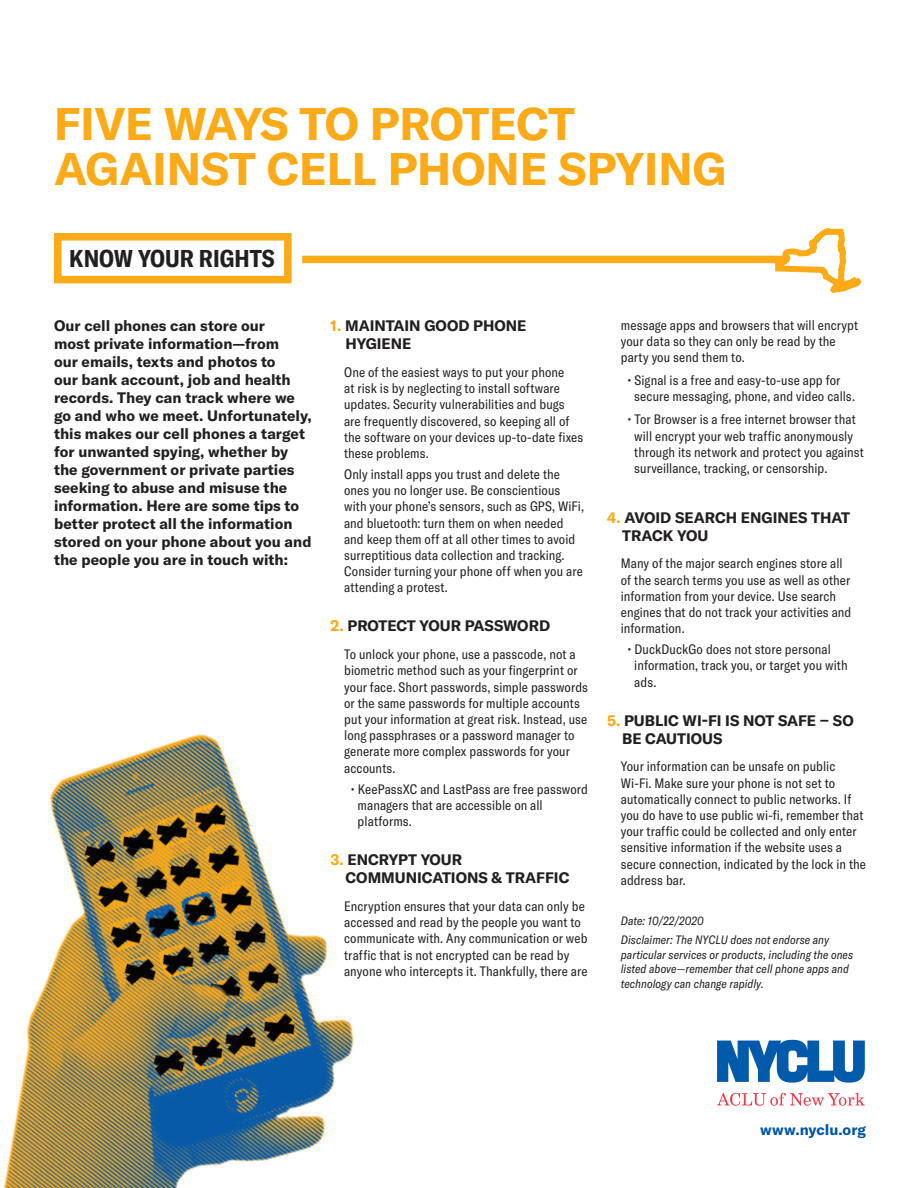
<style>
.page{position:relative;width:918px;height:1188px;background:#fff}
.page>*{position:absolute;margin:0;border:0;box-sizing:border-box;transform-origin:0 0}
.Title_Card{font:700 45px/45px "GT America";color:#fcaa17}
.t1{font:700 condensed 24px "GT America";color:#231f20}
.P1{font:700 15px/18px "GT America";color:#231f20}
.Header_1{font:700 15px/18px "GT America";color:#231f20}
.t2{font:700 15px "GT America";color:#05a}
.Bullets{font:condensed 13.5px/16.2px "GT America";letter-spacing:.005em;color:#231f20}
.sub_bullets{font:condensed 13.5px/16.2px "GT America";letter-spacing:.005em;color:#231f20}
.Paragraph_Style_1{font:condensed 13.5px/16.2px "GT America";letter-spacing:.005em;color:#231f20}
.Bullets-2{font:italic condensed 12px/14.4px "GT America";letter-spacing:.005em;color:#231f20}
.s1{color:#fcaa17}
</style>
<div class="page">
<div style="left:302px;top:256px;width:517px;height:7px;background:#fcaa17"></div>
<div style="left:54px;top:233px;width:238px;height:50px;border:8px solid #fcaa17"></div>
<svg style="left:772px;top:228px;width:90px;height:65px"></svg>
<svg style="left:717px;top:1040px;width:148px;height:43px"></svg>
<svg style="left:717px;top:1093px;width:148px;height:13px"></svg>
<img style="left:3px;top:734px;width:351px;height:454px">
<p class="Title_Card" style="left:54px;top:101px;width:674px">FIVE WAYS TO PROTECT<br>AGAINST CELL PHONE SPYING</p>
<p class="t1" style="left:69px;top:244px;width:207px">KNOW YOUR RIGHTS</p>
<p class="P1" style="left:54px;top:317px;width:259px">Our cell phones can store our<br>most private information—from<br>our emails, texts and photos to<br>our bank account, job and health records. They can track where we go and who we meet. Unfortunately, this makes our cell phones a target for unwanted spying, whether by the government or private parties seeking to abuse and misuse the information. Here are some tips to better protect all the information stored on your phone about you and the people you are in touch with:</p>
<p class="Header_1" style="left:345px;top:317px;width:183px;text-indent:-15px"><span class="s1">1.</span> MAINTAIN GOOD PHONE<br>HYGIENE</p>
<p class="Bullets" style="left:344px;top:364px;width:241px">One of the easiest ways to put your phone<br>at risk is by neglecting to install software updates. Security vulnerabilities and bugs are frequently discovered, so keeping all of the software on your devices up-to-date fixes these problems.</p>
<p class="Bullets" style="left:344px;top:466px;width:241px">Only install apps you trust and delete the ones you no longer use. Be conscientious with your phone’s sensors, such as GPS, WiFi, and bluetooth: turn them on when needed and keep them off at all other times to avoid surreptitious data collection and tracking.<br>Consider turning your phone off when you are attending a protest.</p>
<p class="Header_1" style="left:331px;top:617px;width:221px"><span class="s1">2.</span> PROTECT YOUR PASSWORD</p>
<p class="Bullets" style="left:344px;top:646px;width:245px">To unlock your phone, use a passcode, not a biometric method such as your fingerprint or your face. Short passwords, simple passwords or the same passwords for multiple accounts put your information at great risk. Instead, use long passphrases or a password manager to generate more complex passwords for your accounts.</p>
<p class="Paragraph_Style_1" style="left:358px;top:781px;width:232px;text-indent:-7px">• KeePassXC and LastPass are free password managers that are accessible on all platforms.</p>
<p class="Header_1" style="left:345px;top:851px;width:225px;text-indent:-15px"><span class="s1">3.</span> ENCRYPT YOUR<br>COMMUNICATIONS &amp; TRAFFIC</p>
<p class="Bullets" style="left:344px;top:898px;width:245px">Encryption ensures that your data can only be accessed and read by the people you want to communicate with. Any communication or web traffic that is not encrypted can be read by anyone who intercepts it. Thankfully, there are</p>
<p class="Bullets" style="left:621px;top:317px;width:239px">message apps and browsers that will encrypt your data so they can only be read by the party you send them to.</p>
<p class="sub_bullets" style="left:634px;top:372px;width:222px;text-indent:-7px">• Signal is a free and easy-to-use app for secure messaging, phone, and video calls.</p>
<p class="sub_bullets" style="left:634px;top:412px;width:231px;text-indent:-7px">• Tor Browser is a free internet browser that will encrypt your web traffic anonymously through its network and protect you against surveillance, tracking, or censorship.</p>
<p class="Header_1" style="left:622px;top:508px;width:229px;text-indent:-15px"><span class="s1">4.</span> AVOID SEARCH ENGINES THAT<br>TRACK YOU</p>
<p class="Bullets" style="left:621px;top:556px;width:232px">Many of the major search engines store all of the search terms you use as well as other information from your device. Use search engines that do not track your activities and information.</p>
<p class="Bullets" style="left:634px;top:641px;width:215px;text-indent:-7px">• DuckDuckGo does not store personal information, track you, or target you with ads.</p>
<p class="Header_1" style="left:622px;top:711px;width:233px;text-indent:-15px"><span class="s1">5.</span> PUBLIC WI-FI IS NOT SAFE – SO<br>BE CAUTIOUS</p>
<p class="Bullets" style="left:621px;top:759px;width:247px">Your information can be unsafe on public Wi-Fi. Make sure your phone is not set to automatically connect to public networks. If you do have to use public wi-fi, remember that your traffic could be collected and only enter sensitive information if the website uses a secure connection, indicated by the lock in the address bar.</p>
<p class="Bullets-2" style="left:621px;top:914px;width:85px">Date: 10/22/2020</p>
<p class="Bullets-2" style="left:621px;top:933px;width:234px">Disclaimer: The NYCLU does not endorse any particular services or products, including the ones listed above—remember that cell phone apps and technology can change rapidly.</p>
<p class="t2" style="left:760px;top:1120px;width:107px">www.nyclu.org</p>
</div>
